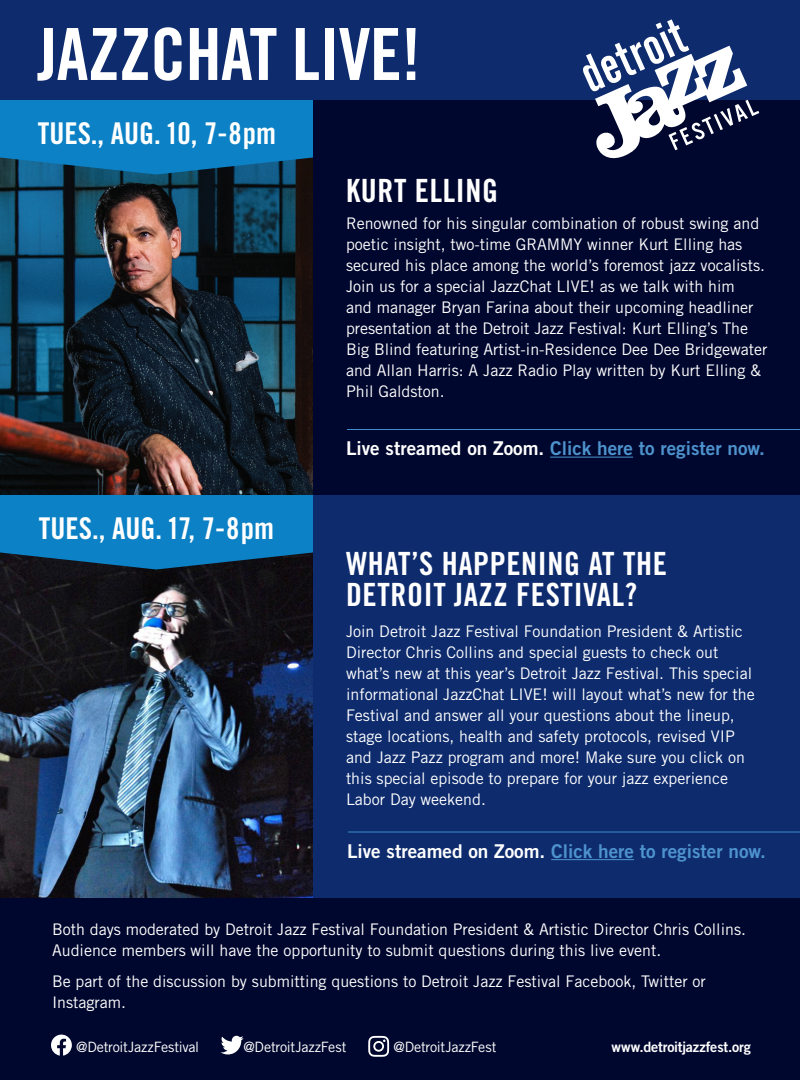
<style>
.page{position:relative;width:800px;height:1080px;background:#0d2b6d}
.page>*{position:absolute;margin:0;border:0;box-sizing:border-box;transform-origin:0 0}
.t1{font:72px "Trade Gothic LT Std Bd Cn 20";letter-spacing:-.01em;color:#fff}
.t2{font:32px/31px "Trade Gothic LT Std Bd Cn 20";letter-spacing:.02em;color:#fff}
.t3{font:30px "Trade Gothic LT Std Bd Cn 20";color:#fff}
.t4{font:19px "Trade Gothic LT Std Bd 2";color:#4e93ce}
.t5{font:16px/21px "Trade Gothic LT Std";color:#fff}
.t6{font:14.2px "Trade Gothic LT Std";letter-spacing:-.015em;color:#fff}
.t7{font:14.2px "Trade Gothic LT Std Bd 2";letter-spacing:-.01em;color:#fff}
.s1{color:#fff}
</style>
<div class="page">
<div style="left:0;top:100px;width:800px;height:395px;background:#00072e"></div>
<img style="left:0;top:174px;width:313px;height:321px">
<div style="left:0;top:898px;width:800px;height:182px;background:#00072e"></div>
<hr style="left:347px;top:429px;width:453px;height:1px;background:#3c8ecc">
<svg style="left:0;top:100px;width:313px;height:74px;background:#0c7aba"></svg>
<hr style="left:550px;top:457px;width:83px;height:1px;background:#4e93ce">
<img style="left:0;top:570px;width:313px;height:328px">
<svg style="left:583px;top:19px;width:176px;height:140px"></svg>
<svg style="left:51px;top:1035px;width:21px;height:21px"></svg>
<svg style="left:221px;top:1036px;width:23px;height:18px"></svg>
<svg style="left:368px;top:1036px;width:21px;height:21px"></svg>
<svg style="left:0;top:495px;width:313px;height:75px;background:#0c73af"></svg>
<hr style="left:348px;top:832px;width:452px;height:1px;background:#3c8ecc">
<hr style="left:551px;top:859px;width:83px;height:1px;background:#4e93ce">
<p class="t1" style="left:37px;top:11px;width:385px">JAZZCHAT LIVE!</p>
<p class="t3" style="left:38px;top:115px;width:240px">TUES., AUG. 10, 7-8pm</p>
<p class="t3" style="left:39px;top:510px;width:237px">TUES., AUG. 17, 7-8pm</p>
<p class="t2" style="left:346px;top:174px;width:154px">KURT ELLING</p>
<p class="t5" style="left:346px;top:212px;width:423px">Renowned for his singular combination of robust swing and poetic insight, two-time GRAMMY winner Kurt Elling has secured his place among the world’s foremost jazz vocalists.<br>Join us for a special JazzChat LIVE! as we talk with him<br>and manager Bryan Farina about their upcoming headliner presentation at the Detroit Jazz Festival: Kurt Elling’s The Big Blind featuring Artist-in-Residence Dee Dee Bridgewater and Allan Harris: A Jazz Radio Play written by Kurt Elling &amp; Phil Galdston.</p>
<p class="t4" style="left:346px;top:437px;width:420px"><span class="s1">Live streamed on Zoom.</span> Click here to register now.</p>
<p class="t2" style="left:346px;top:547px;width:322px">WHAT’S HAPPENING AT THE<br>DETROIT JAZZ FESTIVAL?</p>
<p class="t5" style="left:346px;top:620px;width:410px">Join Detroit Jazz Festival Foundation President &amp; Artistic Director Chris Collins and special guests to check out what’s new at this year’s Detroit Jazz Festival. This special informational JazzChat LIVE! will layout what’s new for the Festival and answer all your questions about the lineup, stage locations, health and safety protocols, revised VIP and Jazz Pazz program and more! Make sure you click on this special episode to prepare for your jazz experience Labor Day weekend.</p>
<p class="t4" style="left:347px;top:839px;width:420px"><span class="s1">Live streamed on Zoom.</span> Click here to register now.</p>
<p class="t5" style="left:52px;top:918px;width:696px">Both days moderated by Detroit Jazz Festival Foundation President &amp; Artistic Director Chris Collins.<br>Audience members will have the opportunity to submit questions during this live event.</p>
<p class="t5" style="left:52px;top:970px;width:655px">Be part of the discussion by submitting questions to Detroit Jazz Festival Facebook, Twitter or<br>Instagram.</p>
<p class="t6" style="left:76px;top:1039px;width:125px">@DetroitJazzFestival</p>
<p class="t6" style="left:243px;top:1039px;width:105px">@DetroitJazzFest</p>
<p class="t6" style="left:393px;top:1039px;width:105px">@DetroitJazzFest</p>
<p class="t7" style="left:611px;top:1038px;width:141px">www.detroitjazzfest.org</p>
</div>
